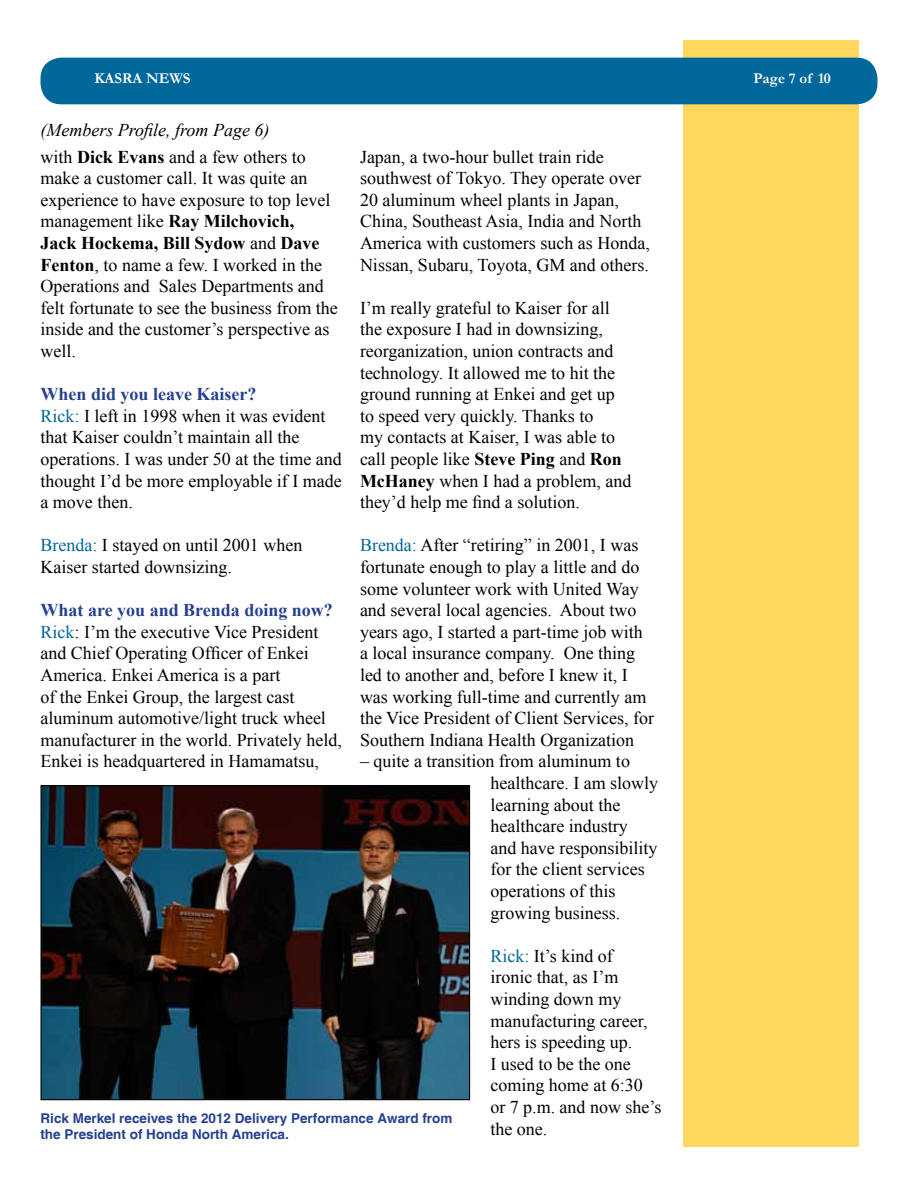
<style>
.page{position:relative;width:918px;height:1188px;background:#fff}
.page>*{position:absolute;margin:0;border:0;box-sizing:border-box;transform-origin:0 0}
.t1{font:18px/21.6px "Times New Roman";color:#000}
.t2{font:italic 18px/27px "Times New Roman";color:#000}
.t3{font:700 15px "Garamond";color:#fff}
.t4{font:700 13.5px/16.2px "Helvetica";color:#25408f}
.s1{font-style:normal}
.s2{font-weight:700;font-style:normal}
.s3{font-weight:700}
.s4{font-weight:700;color:#25408f}
.s5{color:#00679b}
</style>
<div class="page">
<div style="left:684px;top:40px;width:175px;height:1108px;background:#ffd75c"></div>
<div style="left:40px;top:58px;width:838px;height:46px;background:#00679b;border-radius:21px"></div>
<img style="left:43px;top:787px;width:425px;height:311px">
<div style="left:41px;top:785px;width:429px;height:315px;border:1px solid #000"></div>
<p class="t3" style="left:94px;top:68px;width:98px">KASRA NEWS</p>
<p class="t3" style="left:754px;top:68px;width:79px">Page 7 of 10</p>
<p class="t2" style="left:40px;top:116px;width:267px">(Members Profile, from Page 6) <span class="s1">with</span> <span class="s2">Dick Evans</span> <span class="s1">and a few others to</span></p>
<p class="t1" style="left:40px;top:167px;width:299px">make a customer call. It was quite an experience to have exposure to top level management like <span class="s3">Ray Milchovich,<br>Jack Hockema, Bill Sydow</span> and <span class="s3">Dave Fenton</span>, to name a few. I worked in the Operations and Sales Departments and felt fortunate to see the business from the inside and the customer’s perspective as well.</p>
<p class="t1" style="left:40px;top:383px;width:303px"><span class="s4">When did you leave Kaiser?<br></span><span class="s5">Rick:</span> I left in 1998 when it was evident that Kaiser couldn’t maintain all the operations. I was under 50 at the time and thought I’d be more employable if I made a move then.</p>
<p class="t1" style="left:40px;top:534px;width:263px"><span class="s5">Brenda:</span> I stayed on until 2001 when<br>Kaiser started downsizing.</p>
<p class="t1" style="left:40px;top:599px;width:303px"><span class="s4">What are you and Brenda doing now?<br></span><span class="s5">Rick</span>: I’m the executive Vice President and Chief Operating Officer of Enkei America. Enkei America is a part<br>of the Enkei Group, the largest cast aluminum automotive/light truck wheel manufacturer in the world. Privately held, Enkei is headquartered in Hamamatsu,</p>
<p class="t1" style="left:360px;top:145px;width:291px">Japan, a two-hour bullet train ride southwest of Tokyo. They operate over 20 aluminum wheel plants in Japan, China, Southeast Asia, India and North America with customers such as Honda, Nissan, Subaru, Toyota, GM and others.</p>
<p class="t1" style="left:360px;top:297px;width:273px">I’m really grateful to Kaiser for all the exposure I had in downsizing, reorganization, union contracts and technology. It allowed me to hit the ground running at Enkei and get up to speed very quickly. Thanks to<br>my contacts at Kaiser, I was able to call people like <span class="s3">Steve Ping</span> and <span class="s3">Ron McHaney</span> when I had a problem, and they’d help me find a solution.</p>
<p class="t1" style="left:360px;top:534px;width:296px"><span class="s5">Brenda:</span> After “retiring” in 2001, I was fortunate enough to play a little and do some volunteer work with United Way and several local agencies. About two years ago, I started a part-time job with a local insurance company. One thing led to another and, before I knew it, I was working full-time and currently am the Vice President of Client Services, for Southern Indiana Health Organization</p>
<p class="t1" style="left:490px;top:750px;width:169px;text-indent:-130px">– quite a transition from aluminum to healthcare. I am slowly learning about the healthcare industry and have responsibility for the client services operations of this growing business.</p>
<p class="t1" style="left:490px;top:945px;width:173px"><span class="s5">Rick:</span> It’s kind of<br>ironic that, as I’m winding down my manufacturing career, hers is speeding up.<br>I used to be the one coming home at 6:30 or 7 p.m. and now she’s the one.</p>
<p class="t4" style="left:40px;top:1111px;width:413px">Rick Merkel receives the 2012 Delivery Performance Award from the President of Honda North America.</p>
</div>
